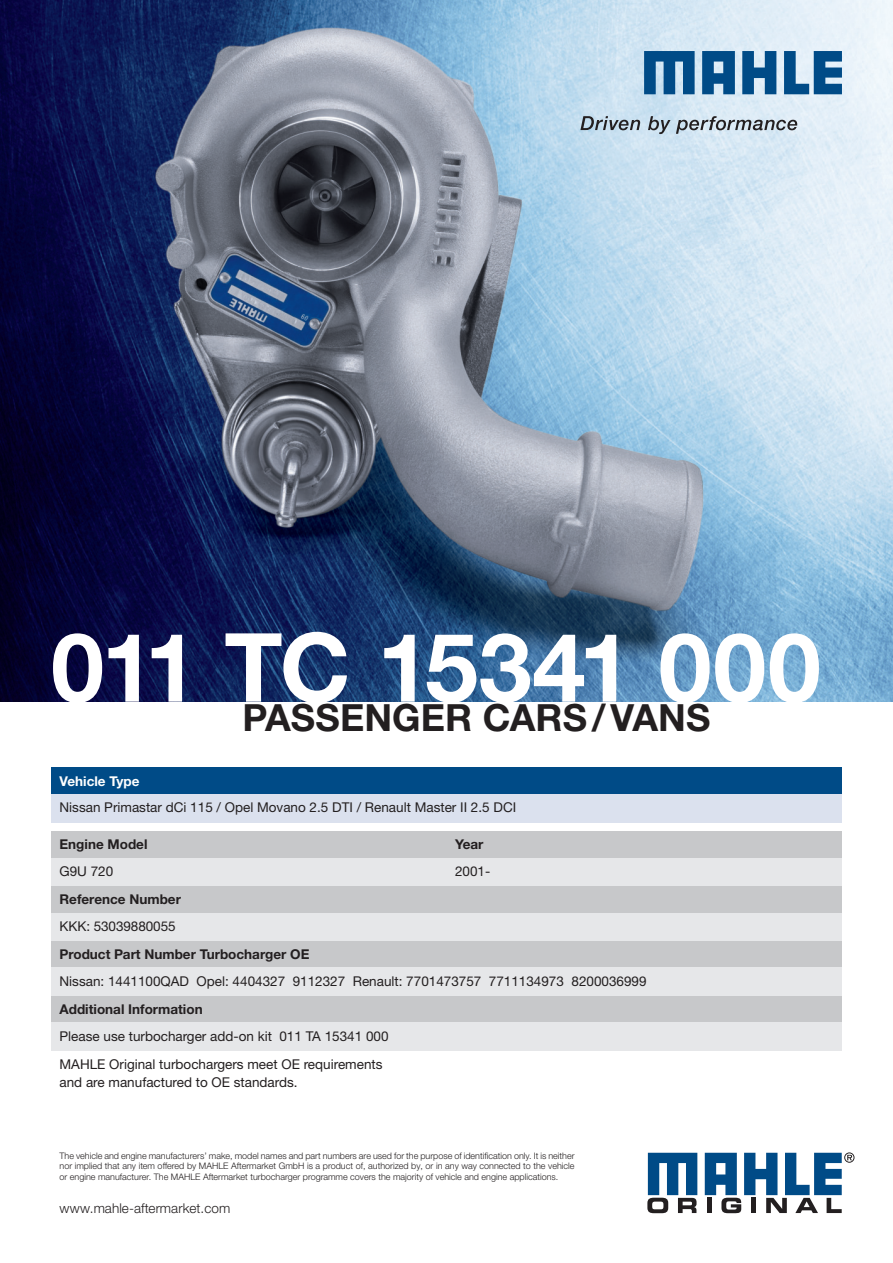
<style>
.page{position:relative;width:893px;height:1263px;background:#fff}
.page>*{position:absolute;margin:0;border:0;box-sizing:border-box;transform-origin:0 0}
.t1{font:700 95.55px "Helvetica Neue LTW1 G";letter-spacing:-.03em;color:#fff}
.t2{font:700 37.5px "Helvetica Neue LTW1 G";color:#231f20}
.t3{font:13.5px/28.3px "Helvetica Neue";color:#231f20}
.t4{font:700 13.5px "Helvetica Neue LTW1 G";color:#231f20}
.t5{font:300 13.5px "Helvetica Neue LTW1 G";letter-spacing:.005em;color:#231f20}
.t6{font:700 13.5px "Helvetica Neue LTW1 G";color:#fff}
.t7{font:300 9px/10.5px "Helvetica Neue LTW1 G";color:#231f20;text-align:justify}
</style>
<div class="page">
<img style="left:0;top:0;width:893px;height:702px">
<svg style="left:644px;top:51px;width:51px;height:43px;background:#3270a0"></svg>
<svg style="left:742px;top:51px;width:34px;height:43px"></svg>
<svg style="left:784px;top:51px;width:58px;height:43px;background:#4d82ad"></svg>
<svg style="left:702px;top:51px;width:33px;height:43px"></svg>
<svg style="left:580px;top:116px;width:60px;height:14px"></svg>
<svg style="left:648px;top:116px;width:22px;height:18px"></svg>
<svg style="left:676px;top:116px;width:121px;height:18px;background:#a9b4bc"></svg>
<svg style="left:647px;top:1153px;width:50px;height:60px"></svg>
<svg style="left:705px;top:1152px;width:149px;height:61px"></svg>
<div style="left:51px;top:913px;width:791px;height:28px;background:#e6e7e9"></div>
<div style="left:51px;top:858px;width:791px;height:28px;background:#e6e7e9"></div>
<div style="left:51px;top:941px;width:791px;height:27px;background:#c7c8ca"></div>
<div style="left:51px;top:968px;width:791px;height:28px;background:#e6e7e9"></div>
<div style="left:51px;top:996px;width:791px;height:27px;background:#c7c8ca"></div>
<div style="left:51px;top:1023px;width:791px;height:28px;background:#e6e7e9"></div>
<div style="left:51px;top:886px;width:791px;height:27px;background:#c7c8ca"></div>
<div style="left:51px;top:831px;width:791px;height:27px;background:#c7c8ca"></div>
<div style="left:51px;top:794px;width:791px;height:28px;background:#dbe1ee"></div>
<div style="left:51px;top:767px;width:791px;height:27px;background:#004b87"></div>
<h1 class="t1" style="left:51px;top:633px;width:771px">011 TC 15341 000</h1>
<h2 class="t2" style="left:242px;top:704px;width:469px">PASSENGER CARS / VANS</h2>
<h3 class="t6" style="left:60px;top:776px;width:82px">Vehicle Type</h3>
<h3 class="t3" style="left:60px;top:795px;width:458px">Nissan Primastar dCi 115 / Opel Movano 2.5 DTI / Renault Master II 2.5 DCI</h3>
<h3 class="t4" style="left:60px;top:839px;width:89px">Engine Model</h3>
<h3 class="t4" style="left:455px;top:839px;width:30px">Year</h3>
<h3 class="t3" style="left:60px;top:858px;width:55px">G9U 720</h3>
<h3 class="t3" style="left:455px;top:858px;width:37px">2001-</h3>
<h3 class="t4" style="left:60px;top:894px;width:123px">Reference Number</h3>
<h3 class="t3" style="left:60px;top:913px;width:118px">KKK: 53039880055</h3>
<h3 class="t4" style="left:60px;top:949px;width:251px">Product Part Number Turbocharger OE</h3>
<h3 class="t3" style="left:60px;top:968px;width:588px">Nissan: 1441100QAD Opel: 4404327 9112327 Renault: 7701473757 7711134973 8200036999</h3>
<h3 class="t4" style="left:60px;top:1004px;width:145px">Additional Information</h3>
<h3 class="t3" style="left:60px;top:1023px;width:331px">Please use turbocharger add-on kit 011 TA 15341 000<br>MAHLE Original turbochargers meet OE requirements</h3>
<h3 class="t3" style="left:60px;top:1069px;width:240px">and are manufactured to OE standards.</h3>
<p class="t7" style="left:60px;top:1151px;width:517px">The vehicle and engine manufacturers’ make, model names and part numbers are used for the purpose of identification only. It is neither nor implied that any item offered by MAHLE Aftermarket GmbH is a product of, authorized by, or in any way connected to the vehicle or engine manufacturer. The MAHLE Aftermarket turbocharger programme covers the majority of vehicle and engine applications.</p>
<h3 class="t5" style="left:60px;top:1203px;width:172px">www.mahle-aftermarket.com</h3>
</div>
